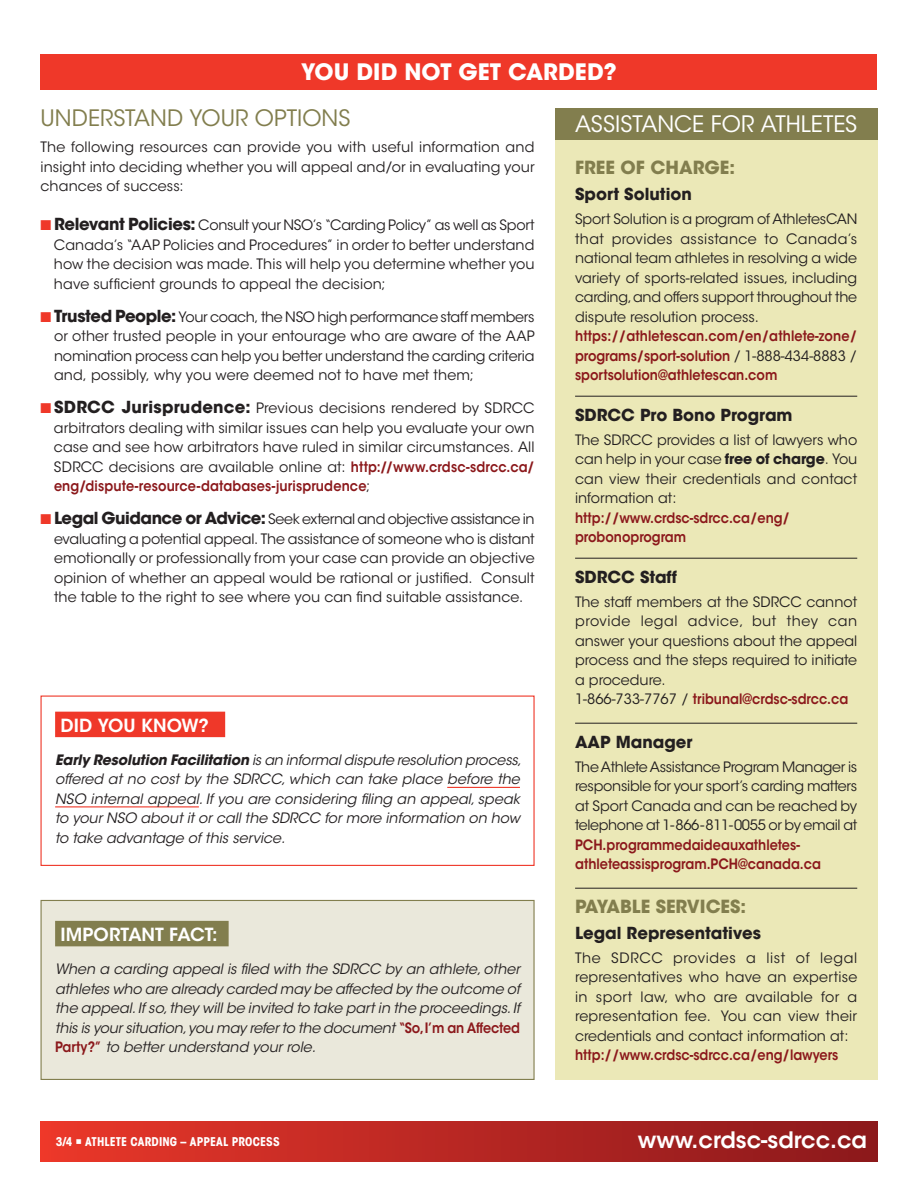
<style>
.page{position:relative;width:918px;height:1188px;background:#fff}
.page>*{position:absolute;margin:0;border:0;box-sizing:border-box;transform-origin:0 0}
.t1{font:22.5px "ITC Avant Garde Std";letter-spacing:.005em;color:#827e4e}
.t2{font:22.5px "ITC Avant Garde Std";color:#fff}
.t3{font:700 22.5px "ITC Avant Garde Std";letter-spacing:.005em;color:#fff}
.t4{font:600 22.5px "ITC Avant Garde Std";color:#fff}
.t5{font:700 18px "ITC Avant Garde Std";color:#827e4e}
.t6{font:600 18px "ITC Avant Garde Std";color:#fff}
.t7{font:700 16.5px "ITC Avant Garde Std";color:#231f20}
.t8{font:14.25px/19.5px "ITC Avant Garde Std";color:#231f20;text-align:justify}
.t9{font:italic 14.25px/19.5px "ITC Avant Garde Std";color:#231f20}
.t10{font:600 14.25px/19.5px "ITC Avant Garde Std";color:#8b181b;scale:.9 1}
.t11{font:700 condensed 12px "ITC Avant Garde Std";letter-spacing:.005em;color:#fff}
.s1{color:#ef3829}
.s2{font-weight:700;font-size:16.5px}
.s3{font-weight:600;color:#8b181b}
.s4{font-weight:400;color:#231f20}
.s5{font-weight:700}
.s6{font-weight:600;font-style:normal;color:#8b181b}
</style>
<div class="page">
<div style="left:40px;top:1122px;width:838px;height:39px;background:linear-gradient(to right,#e9372a,#8a181c)"></div>
<div style="left:555px;top:108px;width:323px;height:972px;background:#ebe8b7"></div>
<hr style="left:575px;top:396px;width:282px;height:1px;background:#231f20">
<hr style="left:575px;top:558px;width:282px;height:1px;background:#231f20">
<hr style="left:575px;top:723px;width:282px;height:1px;background:#231f20">
<hr style="left:575px;top:888px;width:282px;height:1px;background:#231f20">
<div style="left:55px;top:712px;width:170px;height:25px;background:#ef3829"></div>
<hr style="left:447px;top:787px;width:73px;height:1px;background:#ef3829">
<hr style="left:55px;top:806px;width:144px;height:1px;background:#ef3829">
<div style="left:40px;top:696px;width:495px;height:170px;border:1px solid #ef3829"></div>
<div style="left:41px;top:900px;width:493px;height:179px;background:#eae8db"></div>
<div style="left:55px;top:921px;width:174px;height:25px;background:#827e4e"></div>
<div style="left:40px;top:900px;width:495px;height:180px;border:1px solid #827e4e"></div>
<div style="left:40px;top:54px;width:838px;height:36px;background:#ef3829"></div>
<div style="left:555px;top:108px;width:323px;height:31px;background:#827e4e"></div>
<h1 class="t3" style="left:301px;top:57px;width:317px">YOU DID NOT GET CARDED?</h1>
<h1 class="t2" style="left:575px;top:110px;width:283px">ASSISTANCE FOR ATHLETES</h1>
<h1 class="t1" style="left:40px;top:104px;width:312px">UNDERSTAND YOUR OPTIONS</h1>
<p class="t8" style="left:40px;top:138px;width:496px">The following resources can provide you with useful information and insight into deciding whether you will appeal and/or in evaluating your chances of success:</p>
<p class="t8" style="left:54px;top:216px;width:482px;text-indent:-13px"><span class="s1">■</span> <span class="s2">Relevant Policies:</span> Consult your NSO’s “Carding Policy” as well as Sport Canada’s “AAP Policies and Procedures” in order to better understand how the decision was made. This will help you determine whether you have sufficient grounds to appeal the decision;</p>
<p class="t8" style="left:54px;top:307px;width:482px;text-indent:-13px"><span class="s1">■</span> <span class="s2">Trusted People:</span> Your coach, the NSO high performance staff members or other trusted people in your entourage who are aware of the AAP nomination process can help you better understand the carding criteria and, possibly, why you were deemed not to have met them;</p>
<p class="t8" style="left:54px;top:399px;width:482px;text-indent:-13px"><span class="s1">■</span> <span class="s2">SDRCC Jurisprudence:</span> Previous decisions rendered by SDRCC arbitrators dealing with similar issues can help you evaluate your own case and see how arbitrators have ruled in similar circumstances. All SDRCC decisions are available online at: <span class="s3">http://www.crdsc-sdrcc.ca/ eng/dispute-resource-databases-jurisprudence</span>;</p>
<p class="t8" style="left:54px;top:510px;width:482px;text-indent:-13px"><span class="s1">■</span> <span class="s2">Legal Guidance or Advice:</span> Seek external and objective assistance in evaluating a potential appeal. The assistance of someone who is distant emotionally or professionally from your case can provide an objective opinion of whether an appeal would be rational or justified. Consult the table to the right to see where you can find suitable assistance.</p>
<p class="t5" style="left:575px;top:156px;width:161px">FREE OF CHARGE:</p>
<p class="t7" style="left:575px;top:183px;width:118px">Sport Solution</p>
<p class="t8" style="left:575px;top:209px;width:284px">Sport Solution is a program of AthletesCAN that provides assistance to Canada’s national team athletes in resolving a wide variety of sports-related issues, including carding, and offers support throughout the dispute resolution process.</p>
<p class="t10" style="left:575px;top:326px;width:315px;text-align:justify">https://athletescan.com/en/athlete-zone/ programs/sport-solution <span class="s4">/ 1-888-434-8883 / </span>sportsolution@athletescan.com</p>
<p class="t7" style="left:575px;top:404px;width:219px">SDRCC Pro Bono Program</p>
<p class="t8" style="left:575px;top:430px;width:284px">The SDRCC provides a list of lawyers who can help in your case <span class="s5">free of charge</span>. You can view their credentials and contact information at:</p>
<p class="t10" style="left:575px;top:508px;width:240px">http://www.crdsc-sdrcc.ca/eng/ probonoprogram</p>
<p class="t7" style="left:575px;top:566px;width:103px">SDRCC Staff</p>
<p class="t8" style="left:575px;top:592px;width:284px;text-align:left">The staff members at the SDRCC cannot provide legal advice, but they can answer your questions about the appeal process and the steps required to initiate a procedure.<br>1-866-733-7767 / <span class="s3">tribunal@crdsc-sdrcc.ca</span></p>
<p class="t7" style="left:575px;top:731px;width:119px">AAP Manager</p>
<p class="t8" style="left:575px;top:757px;width:284px">The Athlete Assistance Program Manager is responsible for your sport’s carding matters at Sport Canada and can be reached by telephone at 1-866-811-0055 or by email at</p>
<p class="t10" style="left:575px;top:835px;width:275px">PCH.programmedaideauxathletes&shy;athleteassisprogram.PCH@canada.ca</p>
<p class="t5" style="left:575px;top:894px;width:173px">PAYABLE SERVICES:</p>
<p class="t7" style="left:575px;top:922px;width:187px">Legal Representatives</p>
<p class="t8" style="left:575px;top:948px;width:284px">The SDRCC provides a list of legal representatives who have an expertise in sport law, who are available for a representation fee. You can view their credentials and contact information at:</p>
<p class="t10" style="left:575px;top:1045px;width:294px">http://www.crdsc-sdrcc.ca/eng/lawyers</p>
<p class="t6" style="left:61px;top:714px;width:150px">DID YOU KNOW?</p>
<p class="t9" style="left:55px;top:750px;width:468px"><span class="s5">Early Resolution Facilitation</span> is an informal dispute resolution process, offered at no cost by the SDRCC, which can take place before the NSO internal appeal. If you are considering filing an appeal, speak to your NSO about it or call the SDRCC for more information on how to take advantage of this service.</p>
<p class="t6" style="left:61px;top:923px;width:159px">IMPORTANT FACT:</p>
<p class="t9" style="left:55px;top:960px;width:466px;text-align:justify">When a carding appeal is filed with the SDRCC by an athlete, other athletes who are already carded may be affected by the outcome of the appeal. If so, they will be invited to take part in the proceedings. If this is your situation, you may refer to the document <span class="s6">“So, I’m an Affected Party?”</span> to better understand your role.</p>
<p class="t11" style="left:56px;top:1134px;width:225px">3/4 ○ ATHLETE CARDING – APPEAL PROCESS</p>
<h1 class="t4" style="left:638px;top:1126px;width:231px">www.crdsc-sdrcc.ca</h1>
</div>
